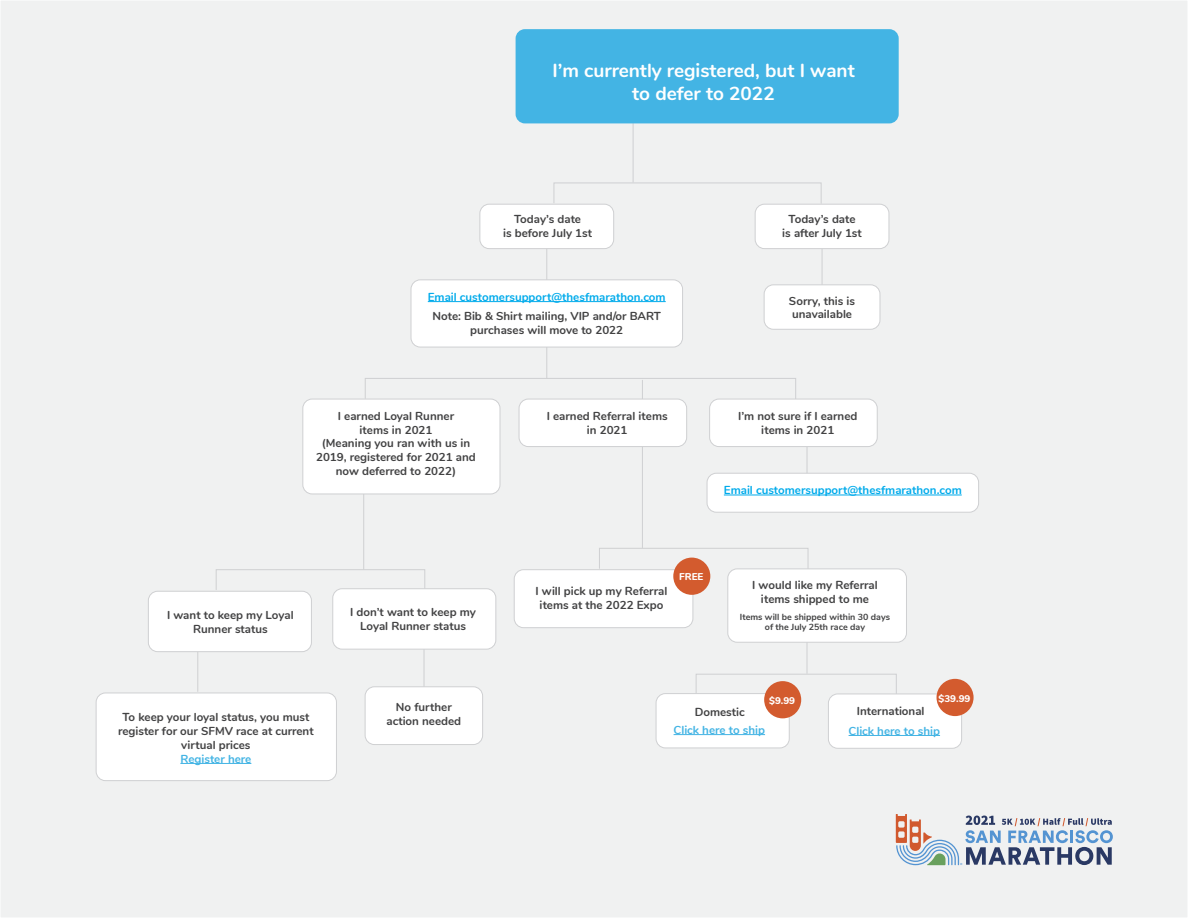
<style>
.page{position:relative;width:1188px;height:918px;background:#f0f1f1}
.page>*{position:absolute;margin:0;border:0;box-sizing:border-box;transform-origin:0 0}
.t1{font:700 19.05px/22.8px "Nunito";color:#fff;text-align:center}
.t2{font:700 11.7px/14px "Nunito";color:#424243;text-align:center}
.t3{font:700 11.7px "Nunito";color:#43b4e4}
.t4{font:700 11.55px/14px "Nunito";color:#424243;text-align:center}
.t5{font:700 11.55px "Nunito";color:#00abeb}
.t6{font:700 11.55px "Nunito";color:#43b4e4}
.t7{font:800 9.9px "Nunito";color:#fff}
.t8{font:700 9px/10.8px "Nunito";color:#424243;text-align:center}
</style>
<div class="page">
<svg style="left:896px;top:814px;width:217px;height:51px"></svg>
<div style="left:553px;top:182px;width:269px;height:22px;border:1px solid #cfd0d2"></div>
<div style="left:365px;top:378px;width:431px;height:21px;border:1px solid #cfd0d2"></div>
<hr style="left:633px;top:123px;width:1px;height:59px;background:#cfd0d2">
<div style="left:696px;top:674px;width:201px;height:21px;border:1px solid #cfd0d2"></div>
<hr style="left:807px;top:614px;width:1px;height:59px;background:#cfd0d2">
<div style="left:216px;top:569px;width:209px;height:21px;border:1px solid #cfd0d2"></div>
<hr style="left:363px;top:493px;width:1px;height:76px;background:#cfd0d2">
<hr style="left:424px;top:606px;width:1px;height:93px;background:#cfd0d2">
<hr style="left:197px;top:649px;width:1px;height:42px;background:#cfd0d2">
<div style="left:599px;top:548px;width:209px;height:21px;border:1px solid #cfd0d2"></div>
<hr style="left:642px;top:445px;width:1px;height:103px;background:#cfd0d2">
<hr style="left:546px;top:242px;width:1px;height:58px;background:#cfd0d2">
<hr style="left:546px;top:345px;width:1px;height:33px;background:#cfd0d2">
<hr style="left:822px;top:236px;width:1px;height:59px;background:#cfd0d2">
<hr style="left:807px;top:438px;width:1px;height:59px;background:#cfd0d2">
<hr style="left:642px;top:380px;width:1px;height:59px;background:#cfd0d2">
<div style="left:764px;top:285px;width:116px;height:44px;background:#fff;border-radius:9px"></div>
<div style="left:764px;top:284px;width:116px;height:46px;border:1px solid #cfd0d2;border-radius:9px"></div>
<div style="left:411px;top:280px;width:272px;height:67px;background:#fff;border-radius:9px"></div>
<div style="left:411px;top:279px;width:272px;height:69px;border:1px solid #cfd0d2;border-radius:9px"></div>
<hr style="left:428px;top:301px;width:238px;height:1px;background:#00abeb">
<div style="left:707px;top:473px;width:272px;height:39px;background:#fff;border-radius:9px"></div>
<div style="left:707px;top:473px;width:272px;height:40px;border:1px solid #cfd0d2;border-radius:9px"></div>
<hr style="left:724px;top:495px;width:238px;height:1px;background:#00abeb">
<div style="left:516px;top:29px;width:383px;height:94px;background:#43b4e4;border-radius:9px"></div>
<div style="left:480px;top:204px;width:134px;height:45px;background:#fff;border-radius:9px"></div>
<div style="left:479px;top:204px;width:135px;height:45px;border:1px solid #cfd0d2;border-radius:9px"></div>
<div style="left:755px;top:204px;width:134px;height:45px;background:#fff;border-radius:9px"></div>
<div style="left:755px;top:204px;width:134px;height:45px;border:1px solid #cfd0d2;border-radius:9px"></div>
<div style="left:656px;top:694px;width:133px;height:54px;background:#fff;border-radius:9px"></div>
<div style="left:656px;top:693px;width:134px;height:55px;border:1px solid #cfd0d2;border-radius:9px"></div>
<div style="left:828px;top:694px;width:134px;height:54px;background:#fff;border-radius:9px"></div>
<div style="left:828px;top:694px;width:134px;height:55px;border:1px solid #cfd0d2;border-radius:9px"></div>
<hr style="left:674px;top:734px;width:91px;height:1px;background:#43b4e4">
<hr style="left:849px;top:735px;width:91px;height:1px;background:#43b4e4">
<div style="left:303px;top:399px;width:197px;height:95px;background:#fff;border-radius:9px"></div>
<div style="left:302px;top:399px;width:198px;height:95px;border:1px solid #cfd0d2;border-radius:9px"></div>
<div style="left:519px;top:399px;width:168px;height:48px;background:#fff;border-radius:9px"></div>
<div style="left:519px;top:399px;width:168px;height:48px;border:1px solid #cfd0d2;border-radius:9px"></div>
<div style="left:710px;top:399px;width:167px;height:48px;background:#fff;border-radius:9px"></div>
<div style="left:709px;top:399px;width:169px;height:48px;border:1px solid #cfd0d2;border-radius:9px"></div>
<div style="left:148px;top:591px;width:163px;height:61px;background:#fff;border-radius:9px"></div>
<div style="left:148px;top:591px;width:164px;height:61px;border:1px solid #cfd0d2;border-radius:9px"></div>
<div style="left:333px;top:589px;width:163px;height:60px;background:#fff;border-radius:9px"></div>
<div style="left:332px;top:588px;width:164px;height:62px;border:1px solid #cfd0d2;border-radius:9px"></div>
<div style="left:365px;top:687px;width:118px;height:58px;background:#fff;border-radius:9px"></div>
<div style="left:365px;top:686px;width:118px;height:59px;border:1px solid #cfd0d2;border-radius:9px"></div>
<div style="left:96px;top:693px;width:240px;height:88px;background:#fff;border-radius:9px"></div>
<div style="left:96px;top:693px;width:241px;height:88px;border:1px solid #cfd0d2;border-radius:9px"></div>
<div style="left:728px;top:569px;width:178px;height:73px;background:#fff;border-radius:9px"></div>
<div style="left:727px;top:568px;width:180px;height:75px;border:1px solid #cfd0d2;border-radius:9px"></div>
<hr style="left:180px;top:763px;width:71px;height:1px;background:#43b4e4">
<div style="left:514px;top:570px;width:179px;height:58px;background:#fff;border-radius:9px"></div>
<div style="left:514px;top:569px;width:179px;height:59px;border:1px solid #cfd0d2;border-radius:9px"></div>
<div style="left:764px;top:681px;width:37px;height:37px;background:#d35b2e;border-radius:50%"></div>
<div style="left:673px;top:558px;width:37px;height:37px;background:#d35b2e;border-radius:50%"></div>
<div style="left:937px;top:679px;width:37px;height:37px;background:#d35b2e;border-radius:50%"></div>
<h1 class="t1" style="left:552px;top:58px;width:304px">I’m currently registered, but I want to defer to 2022</h1>
<p class="t4" style="left:503px;top:211px;width:90px">Today’s date<br>is before July 1st</p>
<p class="t4" style="left:782px;top:211px;width:81px">Today’s date<br>is after July 1st</p>
<p class="t5" style="left:428px;top:288px;width:239px">Email customersupport@thesfmarathon.com</p>
<p class="t4" style="left:433px;top:308px;width:230px">Note: Bib &amp; Shirt mailing, VIP and/or BART purchases will move to 2022</p>
<p class="t4" style="left:789px;top:293px;width:68px;text-align:left">Sorry, this is unavailable</p>
<p class="t4" style="left:316px;top:408px;width:161px">I earned Loyal Runner<br>items in 2021<br>(Meaning you ran with us in<br>2019, registered for 2021 and now deferred to 2022)</p>
<p class="t4" style="left:547px;top:408px;width:122px">I earned Referral items in 2021</p>
<p class="t4" style="left:738px;top:408px;width:121px">I’m not sure if I earned items in 2021</p>
<p class="t4" style="left:167px;top:607px;width:128px">I want to keep my Loyal<br>Runner status</p>
<p class="t4" style="left:350px;top:604px;width:127px">I don’t want to keep my<br>Loyal Runner status</p>
<p class="t4" style="left:118px;top:709px;width:197px">To keep your loyal status, you must register for our SFMV race at current virtual prices</p>
<p class="t6" style="left:180px;top:750px;width:72px">Register here</p>
<p class="t4" style="left:386px;top:699px;width:76px">No further action needed</p>
<p class="t5" style="left:724px;top:482px;width:239px">Email customersupport@thesfmarathon.com</p>
<p class="t2" style="left:536px;top:584px;width:133px">I will pick up my Referral items at the 2022 Expo</p>
<p class="t7" style="left:679px;top:570px;width:26px">FREE</p>
<p class="t2" style="left:752px;top:578px;width:127px">I would like my Referral items shipped to me</p>
<p class="t8" style="left:740px;top:611px;width:152px">Items will be shipped within 30 days of the July 25th race day</p>
<p class="t7" style="left:939px;top:691px;width:33px">$39.99</p>
<p class="t7" style="left:769px;top:693px;width:28px">$9.99</p>
<p class="t2" style="left:857px;top:704px;width:69px">International</p>
<p class="t2" style="left:695px;top:704px;width:51px">Domestic</p>
<p class="t3" style="left:674px;top:721px;width:93px">Click here to ship</p>
<p class="t3" style="left:849px;top:722px;width:93px">Click here to ship</p>
</div>
